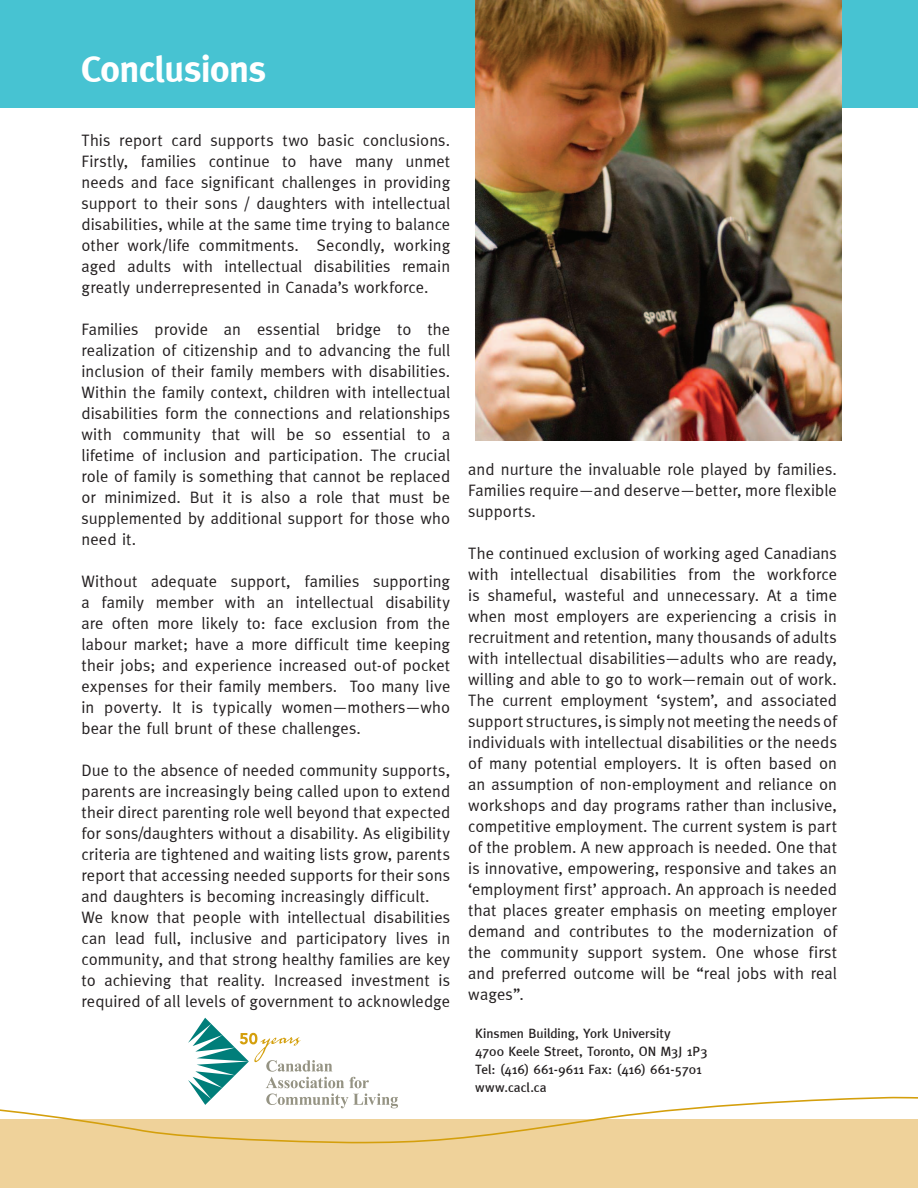
<style>
.page{position:relative;width:918px;height:1188px;background:#fff}
.page>*{position:absolute;margin:0;border:0;box-sizing:border-box;transform-origin:0 0}
.t1{font:700 37.5px "Meta";letter-spacing:-.01em;color:#fff}
.t2{font:16.5px/21px "Meta";letter-spacing:.005em;color:#231f20;text-align:justify}
.t3{font:500 13.5px/18px "Meta";letter-spacing:.005em;color:#231f20}
</style>
<div class="page">
<div style="left:0;top:0;width:918px;height:108px;background:#47c3d2"></div>
<div style="left:0;top:1119px;width:918px;height:69px;background:#efd29a"></div>
<svg style="left:0;top:1017px;width:918px;height:127px"></svg>
<svg style="left:188px;top:1018px;width:210px;height:90px"></svg>
<img style="left:475px;top:0;width:367px;height:441px">
<h1 class="t1" style="left:81px;top:52px;width:187px">Conclusions</h1>
<p class="t2" style="left:82px;top:131px;width:370px">This report card supports two basic conclusions.<br>Firstly, families continue to have many unmet needs and face significant challenges in providing support to their sons / daughters with intellectual disabilities, while at the same time trying to balance other work/life commitments. Secondly, working aged adults with intellectual disabilities remain greatly underrepresented in Canada’s workforce.</p>
<p class="t2" style="left:82px;top:320px;width:370px">Families provide an essential bridge to the realization of citizenship and to advancing the full inclusion of their family members with disabilities.<br>Within the family context, children with intellectual disabilities form the connections and relationships with community that will be so essential to a lifetime of inclusion and participation. The crucial role of family is something that cannot be replaced or minimized. But it is also a role that must be supplemented by additional support for those who need it.</p>
<p class="t2" style="left:82px;top:572px;width:370px">Without adequate support, families supporting a family member with an intellectual disability are often more likely to: face exclusion from the labour market; have a more difficult time keeping their jobs; and experience increased out-of pocket expenses for their family members. Too many live in poverty. It is typically women—mothers—who bear the full brunt of these challenges.</p>
<p class="t2" style="left:82px;top:761px;width:370px;text-align:left">Due to the absence of needed community supports, parents are increasingly being called upon to extend their direct parenting role well beyond that expected for sons/daughters without a disability. As eligibility criteria are tightened and waiting lists grow, parents report that accessing needed supports for their sons and daughters is becoming increasingly difficult.<br>We know that people with intellectual disabilities can lead full, inclusive and participatory lives in community, and that strong healthy families are key to achieving that reality. Increased investment is required of all levels of government to acknowledge</p>
<p class="t2" style="left:468px;top:459px;width:370px">and nurture the invaluable role played by families.<br>Families require—and deserve—better, more flexible supports.</p>
<p class="t2" style="left:468px;top:543px;width:370px">The continued exclusion of working aged Canadians with intellectual disabilities from the workforce is shameful, wasteful and unnecessary. At a time when most employers are experiencing a crisis in recruitment and retention, many thousands of adults with intellectual disabilities—adults who are ready, willing and able to go to work—remain out of work.<br>The current employment ‘system’, and associated support structures, is simply not meeting the needs of individuals with intellectual disabilities or the needs of many potential employers. It is often based on an assumption of non-employment and reliance on workshops and day programs rather than inclusive, competitive employment. The current system is part of the problem. A new approach is needed. One that is innovative, empowering, responsive and takes an ‘employment first’ approach. An approach is needed that places greater emphasis on meeting employer demand and contributes to the modernization of the community support system. One whose first and preferred outcome will be “real jobs with real wages”.</p>
<p class="t3" style="left:475px;top:1025px;width:234px">Kinsmen Building, York University<br>4700 Keele Street, Toronto, ON M3J 1P3<br>Tel: (416) 661-9611 Fax: (416) 661-5701 www.cacl.ca</p>
</div>
